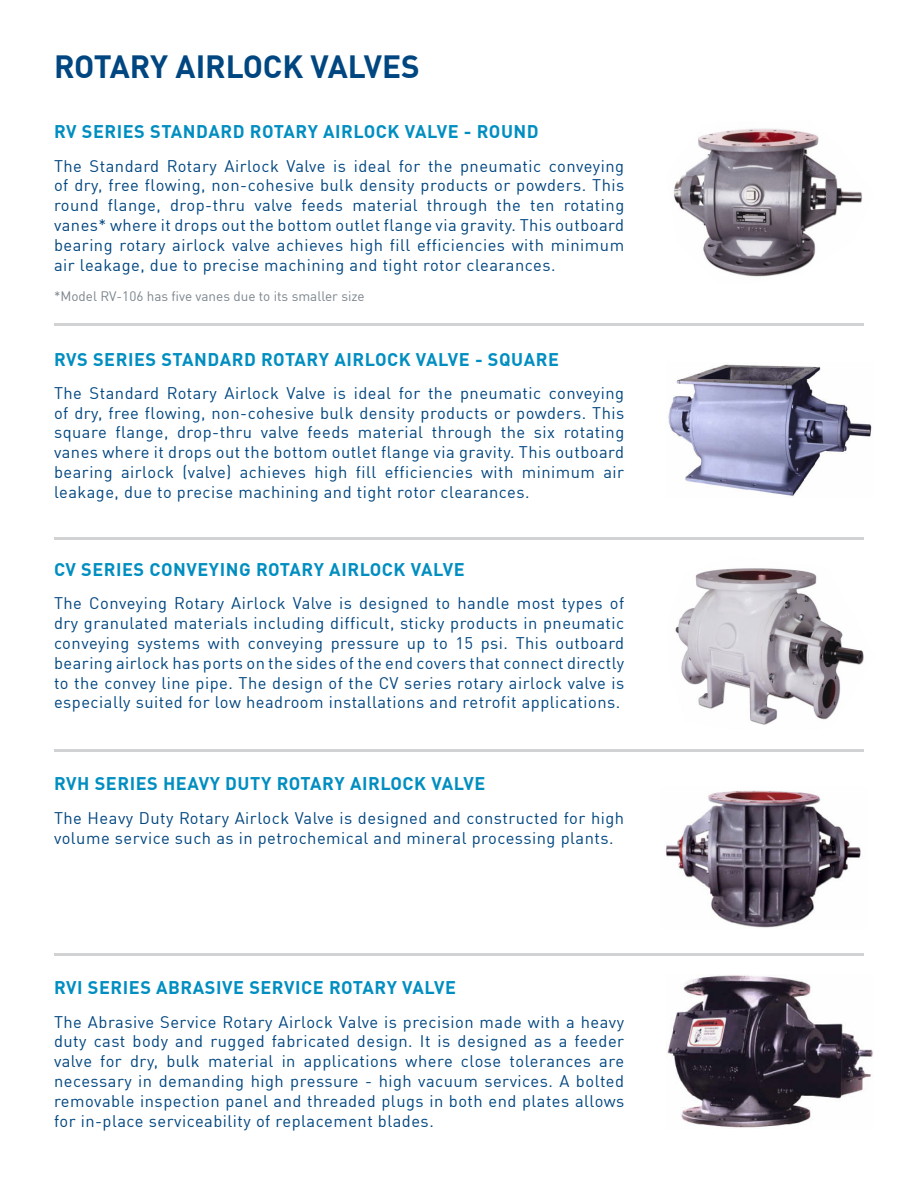
<style>
.page{position:relative;width:918px;height:1188px;background:#fff}
.page>*{position:absolute;margin:0;border:0;box-sizing:border-box;transform-origin:0 0}
.t1{font:700 31.5px "DIN Offc";letter-spacing:-.005em;color:#004680}
.t2{font:700 18px "DIN Offc";letter-spacing:.03em;color:#008ec1}
.t3{font:16.5px/19.8px "DIN Offc";letter-spacing:.03em;color:#004680;text-align:justify}
.t4{font:13.5px "DIN Offc";color:#7c858c}
</style>
<div class="page">
<img style="left:674px;top:128px;width:189px;height:149px">
<img style="left:668px;top:364px;width:204px;height:133px">
<img style="left:675px;top:568px;width:189px;height:157px">
<img style="left:665px;top:790px;width:196px;height:138px">
<img style="left:666px;top:975px;width:207px;height:153px">
<hr style="left:54px;top:537px;width:810px;height:2px;background:#d1d2d4">
<hr style="left:54px;top:324px;width:810px;height:2px;background:#d1d2d4">
<hr style="left:54px;top:749px;width:810px;height:2px;background:#d1d2d4">
<hr style="left:54px;top:953px;width:810px;height:3px;background:#d1d2d4">
<p class="t1" style="left:54px;top:46px;width:367px">ROTARY AIRLOCK VALVES</p>
<p class="t2" style="left:54px;top:120px;width:486px">RV SERIES STANDARD ROTARY AIRLOCK VALVE - ROUND</p>
<p class="t3" style="left:54px;top:156px;width:572px">The Standard Rotary Airlock Valve is ideal for the pneumatic conveying of dry, free flowing, non-cohesive bulk density products or powders. This round flange, drop-thru valve feeds material through the ten rotating vanes* where it drops out the bottom outlet flange via gravity. This outboard bearing rotary airlock valve achieves high fill efficiencies with minimum air leakage, due to precise machining and tight rotor clearances.</p>
<p class="t4" style="left:54px;top:287px;width:312px">*Model RV-106 has five vanes due to its smaller size</p>
<p class="t2" style="left:54px;top:347px;width:507px">RVS SERIES STANDARD ROTARY AIRLOCK VALVE - SQUARE</p>
<p class="t3" style="left:54px;top:383px;width:572px">The Standard Rotary Airlock Valve is ideal for the pneumatic conveying of dry, free flowing, non-cohesive bulk density products or powders. This square flange, drop-thru valve feeds material through the six rotating vanes where it drops out the bottom outlet flange via gravity. This outboard bearing airlock (valve) achieves high fill efficiencies with minimum air leakage, due to precise machining and tight rotor clearances.</p>
<p class="t2" style="left:54px;top:558px;width:412px">CV SERIES CONVEYING ROTARY AIRLOCK VALVE</p>
<p class="t3" style="left:54px;top:593px;width:572px">The Conveying Rotary Airlock Valve is designed to handle most types of dry granulated materials including difficult, sticky products in pneumatic conveying systems with conveying pressure up to 15 psi. This outboard bearing airlock has ports on the sides of the end covers that connect directly to the convey line pipe. The design of the CV series rotary airlock valve is especially suited for low headroom installations and retrofit applications.</p>
<p class="t2" style="left:54px;top:772px;width:433px">RVH SERIES HEAVY DUTY ROTARY AIRLOCK VALVE</p>
<p class="t3" style="left:54px;top:808px;width:572px">The Heavy Duty Rotary Airlock Valve is designed and constructed for high volume service such as in petrochemical and mineral processing plants.</p>
<p class="t2" style="left:54px;top:976px;width:404px">RVI SERIES ABRASIVE SERVICE ROTARY VALVE</p>
<p class="t3" style="left:54px;top:1012px;width:572px">The Abrasive Service Rotary Airlock Valve is precision made with a heavy duty cast body and rugged fabricated design. It is designed as a feeder valve for dry, bulk material in applications where close tolerances are necessary in demanding high pressure - high vacuum services. A bolted removable inspection panel and threaded plugs in both end plates allows for in-place serviceability of replacement blades.</p>
</div>
